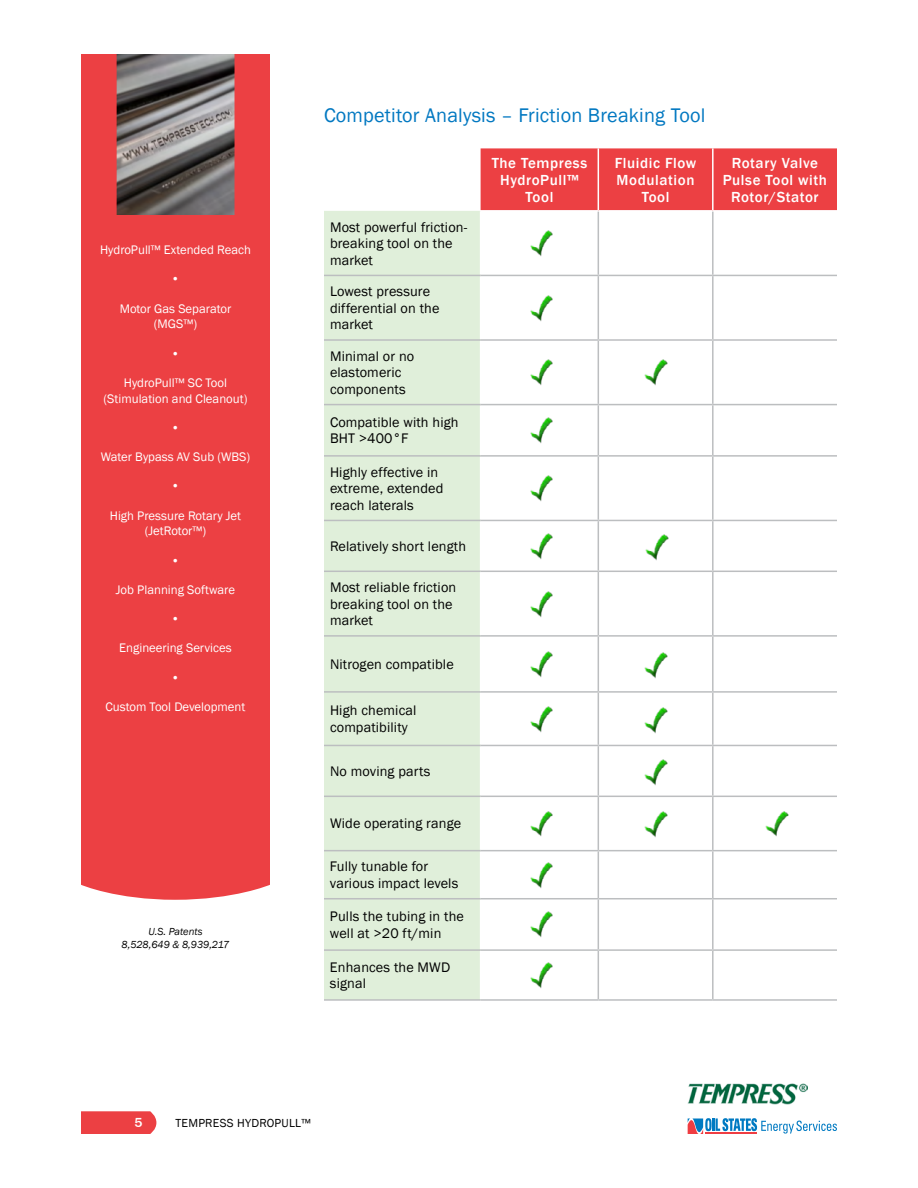
<style>
.page{position:relative;width:918px;height:1188px;background:#fff}
.page>*{position:absolute;margin:0;border:0;box-sizing:border-box;transform-origin:0 0}
.t1{font:20.25px "Franklin Gothic";letter-spacing:.01em;color:#0278c1}
.t2{font:500 15px/17.2px "Franklin Gothic";letter-spacing:.04em;color:#fff;text-align:center}
.t3{font:14.25px/16.5px "Franklin Gothic";letter-spacing:.01em;color:#000}
.t4{font:500 13.5px "Franklin Gothic";color:#fff}
.t5{font:12.75px/15.8px "Franklin Gothic";color:#fff;text-align:center}
.t6{font:12px "Franklin Gothic";letter-spacing:.02em;color:#000}
.t7{font:italic 10.5px/12.6px "Franklin Gothic";color:#000;text-align:center}
</style>
<div class="page">
<div style="left:81px;top:54px;width:189px;height:846px;background:#ec4043"></div>
<div style="left:81px;top:1111px;width:75px;height:23px;background:#ec4043"></div>
<img style="left:687px;top:1083px;width:120px;height:22px">
<svg style="left:688px;top:1118px;width:149px;height:16px"></svg>
<div style="left:481px;top:148px;width:356px;height:62px;background:#ec4043"></div>
<div style="left:324px;top:211px;width:156px;height:788px;background:#e0efda"></div>
<hr style="left:598px;top:148px;width:1px;height:62px;background:#fff">
<hr style="left:712px;top:148px;width:2px;height:62px;background:#fff">
<hr style="left:598px;top:212px;width:1px;height:63px;background:#bcbec0">
<hr style="left:712px;top:212px;width:2px;height:63px;background:#bcbec0">
<hr style="left:481px;top:275px;width:117px;height:1px;background:#bcbec0">
<hr style="left:598px;top:275px;width:115px;height:1px;background:#bcbec0">
<hr style="left:598px;top:276px;width:1px;height:63px;background:#bcbec0">
<hr style="left:713px;top:275px;width:124px;height:1px;background:#bcbec0">
<hr style="left:712px;top:276px;width:2px;height:63px;background:#bcbec0">
<hr style="left:481px;top:339px;width:117px;height:2px;background:#bcbec0">
<hr style="left:598px;top:339px;width:115px;height:2px;background:#bcbec0">
<hr style="left:598px;top:341px;width:1px;height:63px;background:#bcbec0">
<hr style="left:713px;top:339px;width:124px;height:2px;background:#bcbec0">
<hr style="left:712px;top:341px;width:2px;height:63px;background:#bcbec0">
<hr style="left:481px;top:404px;width:117px;height:1px;background:#bcbec0">
<hr style="left:598px;top:404px;width:115px;height:1px;background:#bcbec0">
<hr style="left:598px;top:405px;width:1px;height:50px;background:#bcbec0">
<hr style="left:713px;top:404px;width:124px;height:1px;background:#bcbec0">
<hr style="left:712px;top:405px;width:2px;height:50px;background:#bcbec0">
<hr style="left:481px;top:455px;width:117px;height:2px;background:#bcbec0">
<hr style="left:598px;top:455px;width:115px;height:2px;background:#bcbec0">
<hr style="left:598px;top:457px;width:1px;height:63px;background:#bcbec0">
<hr style="left:713px;top:455px;width:124px;height:2px;background:#bcbec0">
<hr style="left:712px;top:457px;width:2px;height:63px;background:#bcbec0">
<hr style="left:481px;top:520px;width:117px;height:1px;background:#bcbec0">
<hr style="left:598px;top:520px;width:115px;height:1px;background:#bcbec0">
<hr style="left:598px;top:521px;width:1px;height:50px;background:#bcbec0">
<hr style="left:713px;top:520px;width:124px;height:1px;background:#bcbec0">
<hr style="left:712px;top:521px;width:2px;height:50px;background:#bcbec0">
<hr style="left:481px;top:571px;width:117px;height:1px;background:#bcbec0">
<hr style="left:598px;top:571px;width:115px;height:1px;background:#bcbec0">
<hr style="left:598px;top:572px;width:1px;height:63px;background:#bcbec0">
<hr style="left:713px;top:571px;width:124px;height:1px;background:#bcbec0">
<hr style="left:712px;top:572px;width:2px;height:63px;background:#bcbec0">
<hr style="left:481px;top:635px;width:117px;height:2px;background:#bcbec0">
<hr style="left:598px;top:635px;width:115px;height:2px;background:#bcbec0">
<hr style="left:598px;top:637px;width:1px;height:54px;background:#bcbec0">
<hr style="left:713px;top:635px;width:124px;height:2px;background:#bcbec0">
<hr style="left:712px;top:637px;width:2px;height:54px;background:#bcbec0">
<hr style="left:481px;top:691px;width:117px;height:2px;background:#bcbec0">
<hr style="left:598px;top:691px;width:115px;height:2px;background:#bcbec0">
<hr style="left:598px;top:693px;width:1px;height:52px;background:#bcbec0">
<hr style="left:713px;top:691px;width:124px;height:2px;background:#bcbec0">
<hr style="left:712px;top:693px;width:2px;height:52px;background:#bcbec0">
<hr style="left:481px;top:745px;width:117px;height:1px;background:#bcbec0">
<hr style="left:598px;top:745px;width:115px;height:1px;background:#bcbec0">
<hr style="left:598px;top:746px;width:1px;height:50px;background:#bcbec0">
<hr style="left:713px;top:745px;width:124px;height:1px;background:#bcbec0">
<hr style="left:712px;top:746px;width:2px;height:50px;background:#bcbec0">
<hr style="left:481px;top:796px;width:117px;height:1px;background:#bcbec0">
<hr style="left:598px;top:796px;width:115px;height:1px;background:#bcbec0">
<hr style="left:598px;top:797px;width:1px;height:53px;background:#bcbec0">
<hr style="left:713px;top:796px;width:124px;height:1px;background:#bcbec0">
<hr style="left:712px;top:797px;width:2px;height:53px;background:#bcbec0">
<hr style="left:481px;top:850px;width:117px;height:1px;background:#bcbec0">
<hr style="left:598px;top:850px;width:115px;height:1px;background:#bcbec0">
<hr style="left:598px;top:851px;width:1px;height:47px;background:#bcbec0">
<hr style="left:713px;top:850px;width:124px;height:1px;background:#bcbec0">
<hr style="left:712px;top:851px;width:2px;height:47px;background:#bcbec0">
<hr style="left:481px;top:898px;width:117px;height:1px;background:#bcbec0">
<hr style="left:598px;top:898px;width:115px;height:1px;background:#bcbec0">
<hr style="left:598px;top:899px;width:1px;height:50px;background:#bcbec0">
<hr style="left:713px;top:898px;width:124px;height:1px;background:#bcbec0">
<hr style="left:712px;top:899px;width:2px;height:50px;background:#bcbec0">
<hr style="left:481px;top:949px;width:117px;height:2px;background:#bcbec0">
<hr style="left:598px;top:949px;width:115px;height:2px;background:#bcbec0">
<hr style="left:598px;top:951px;width:1px;height:48px;background:#bcbec0">
<hr style="left:713px;top:949px;width:124px;height:2px;background:#bcbec0">
<hr style="left:712px;top:951px;width:2px;height:48px;background:#bcbec0">
<hr style="left:481px;top:999px;width:117px;height:2px;background:#bcbec0">
<hr style="left:598px;top:999px;width:115px;height:2px;background:#bcbec0">
<hr style="left:713px;top:999px;width:124px;height:2px;background:#bcbec0">
<hr style="left:324px;top:275px;width:157px;height:1px;background:#bcbec0">
<hr style="left:324px;top:339px;width:157px;height:2px;background:#bcbec0">
<hr style="left:324px;top:404px;width:157px;height:1px;background:#bcbec0">
<hr style="left:324px;top:455px;width:157px;height:2px;background:#bcbec0">
<hr style="left:324px;top:520px;width:157px;height:1px;background:#bcbec0">
<hr style="left:324px;top:571px;width:157px;height:1px;background:#bcbec0">
<hr style="left:324px;top:635px;width:157px;height:2px;background:#bcbec0">
<hr style="left:324px;top:691px;width:157px;height:2px;background:#bcbec0">
<hr style="left:324px;top:745px;width:157px;height:1px;background:#bcbec0">
<hr style="left:324px;top:796px;width:157px;height:1px;background:#bcbec0">
<hr style="left:324px;top:850px;width:157px;height:1px;background:#bcbec0">
<hr style="left:324px;top:898px;width:157px;height:1px;background:#bcbec0">
<hr style="left:324px;top:949px;width:157px;height:2px;background:#bcbec0">
<hr style="left:324px;top:999px;width:157px;height:2px;background:#bcbec0">
<img style="left:530px;top:230px;width:23px;height:26px">
<img style="left:530px;top:295px;width:23px;height:26px">
<img style="left:530px;top:359px;width:23px;height:26px">
<img style="left:644px;top:359px;width:24px;height:27px">
<img style="left:530px;top:417px;width:23px;height:26px">
<img style="left:530px;top:475px;width:23px;height:26px">
<img style="left:530px;top:533px;width:23px;height:26px">
<img style="left:645px;top:534px;width:24px;height:27px">
<img style="left:530px;top:591px;width:23px;height:26px">
<img style="left:530px;top:651px;width:23px;height:26px">
<img style="left:644px;top:652px;width:24px;height:27px">
<img style="left:530px;top:706px;width:23px;height:26px">
<img style="left:644px;top:707px;width:24px;height:27px">
<img style="left:644px;top:759px;width:24px;height:27px">
<img style="left:530px;top:811px;width:23px;height:26px">
<img style="left:644px;top:811px;width:24px;height:27px">
<img style="left:765px;top:811px;width:24px;height:26px">
<img style="left:530px;top:862px;width:23px;height:26px">
<img style="left:530px;top:911px;width:23px;height:26px">
<img style="left:530px;top:962px;width:23px;height:26px">
<img style="left:116px;top:54px;width:119px;height:161px">
<p class="t5" style="left:100px;top:242px;width:152px">HydroPull™ Extended Reach</p>
<p class="t5" style="left:171px;top:271px;width:10px">•</p>
<p class="t5" style="left:120px;top:301px;width:113px">Motor Gas Separator (MGS™)</p>
<p class="t5" style="left:171px;top:346px;width:10px">•</p>
<p class="t5" style="left:104px;top:375px;width:145px">HydroPull™ SC Tool (Stimulation and Cleanout)</p>
<p class="t5" style="left:171px;top:420px;width:10px">•</p>
<p class="t5" style="left:101px;top:449px;width:151px">Water Bypass AV Sub (WBS)</p>
<p class="t5" style="left:171px;top:478px;width:10px">•</p>
<p class="t5" style="left:110px;top:508px;width:133px">High Pressure Rotary Jet (JetRotor™)</p>
<p class="t5" style="left:171px;top:553px;width:10px">•</p>
<p class="t5" style="left:116px;top:582px;width:121px">Job Planning Software</p>
<p class="t5" style="left:171px;top:611px;width:10px">•</p>
<p class="t5" style="left:119px;top:640px;width:114px">Engineering Services</p>
<p class="t5" style="left:171px;top:670px;width:10px">•</p>
<p class="t5" style="left:106px;top:699px;width:141px">Custom Tool Development</p>
<p class="t7" style="left:122px;top:925px;width:109px">U.S. Patents<br>8,528,649 &amp; 8,939,217</p>
<h1 class="t1" style="left:324px;top:103px;width:383px">Competitor Analysis – Friction Breaking Tool</h1>
<p class="t2" style="left:492px;top:154px;width:97px">The Tempress<br>HydroPull™<br>Tool</p>
<p class="t2" style="left:615px;top:154px;width:83px">Fluidic Flow<br>Modulation<br>Tool</p>
<p class="t2" style="left:723px;top:154px;width:106px">Rotary Valve<br>Pulse Tool with<br>Rotor/Stator</p>
<p class="t3" style="left:330px;top:219px;width:139px">Most powerful friction&shy;breaking tool on the market</p>
<p class="t3" style="left:330px;top:284px;width:111px">Lowest pressure differential on the market</p>
<p class="t3" style="left:330px;top:348px;width:86px">Minimal or no elastomeric components</p>
<p class="t3" style="left:330px;top:414px;width:130px">Compatible with high<br>BHT &gt;400°F</p>
<p class="t3" style="left:330px;top:464px;width:115px">Highly effective in extreme, extended reach laterals</p>
<p class="t3" style="left:330px;top:538px;width:138px">Relatively short length</p>
<p class="t3" style="left:330px;top:579px;width:128px">Most reliable friction breaking tool on the market</p>
<p class="t3" style="left:330px;top:656px;width:125px">Nitrogen compatible</p>
<p class="t3" style="left:330px;top:703px;width:88px">High chemical compatibility</p>
<p class="t3" style="left:330px;top:763px;width:102px">No moving parts</p>
<p class="t3" style="left:330px;top:816px;width:133px">Wide operating range</p>
<p class="t3" style="left:330px;top:859px;width:130px">Fully tunable for various impact levels</p>
<p class="t3" style="left:330px;top:908px;width:135px">Pulls the tubing in the well at &gt;20 ft/min</p>
<p class="t3" style="left:330px;top:959px;width:122px">Enhances the MWD signal</p>
<p class="t4" style="left:135px;top:1115px;width:9px">5</p>
<p class="t6" style="left:176px;top:1115px;width:137px">TEMPRESS HYDROPULL™</p>
</div>
